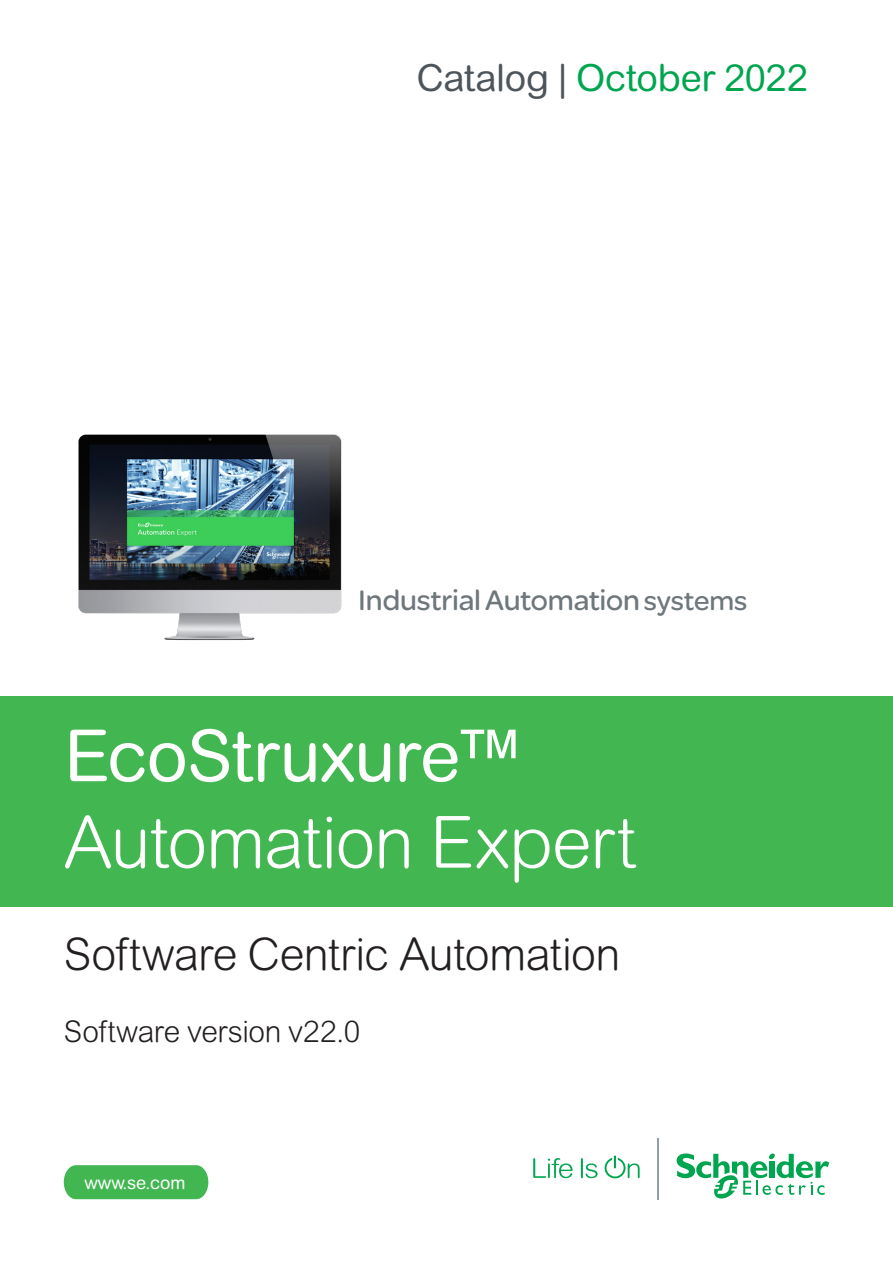
<style>
.page{position:relative;width:893px;height:1263px;background:#fff}
.page>*{position:absolute;margin:0;border:0;box-sizing:border-box;transform-origin:0 0}
.Front_title__55_Regu{font:300 72px/86.4px "Arial Rounded MT Pro";letter-spacing:-.02em;color:#fff}
.Front_sub_title__30{font:300 45px "Arial Rounded MT Pro";letter-spacing:-.01em;color:#231f20}
.Front_Catalog___Mont{font:37.5px "Arial Rounded MT Pro";letter-spacing:-.01em;color:#00a54f}
._1_CATALOGUE{font:30px "SE Optimist";letter-spacing:-.01em;color:#6e777c}
.Front_sub_title__30-2{font:300 30px "Arial Rounded MT Pro";letter-spacing:-.01em;color:#231f20}
.t1{font:18px "Arial Rounded MT Pro";color:#fff}
.s1{color:#4d545a}
.s2{font-size:28.5px}
.s3{font-weight:400}
</style>
<div class="page">
<svg style="left:533px;top:1158px;width:40px;height:20px"></svg>
<svg style="left:581px;top:1158px;width:17px;height:20px"></svg>
<svg style="left:605px;top:1156px;width:35px;height:22px"></svg>
<svg style="left:677px;top:1153px;width:152px;height:46px"></svg>
<hr style="left:658px;top:1138px;width:1px;height:61px;background:#959ea4">
<div style="left:0;top:696px;width:893px;height:211px;background:#42b751"></div>
<div style="left:64px;top:1165px;width:144px;height:34px;background:#42b751"></div>
<img style="left:78px;top:434px;width:264px;height:207px">
<p class="Front_Catalog___Mont" style="left:416px;top:56px;width:393px"><span class="s1">Catalog |</span> October 2022</p>
<p class="_1_CATALOGUE" style="left:358px;top:579px;width:391px">Industrial Automation <span class="s2">systems</span></p>
<p class="Front_title__55_Regu" style="left:64px;top:716px;width:574px"><span class="s3">EcoStruxure™<br></span>Automation Expert</p>
<p class="Front_sub_title__30" style="left:64px;top:928px;width:558px">Software Centric Automation</p>
<p class="Front_sub_title__30-2" style="left:64px;top:1014px;width:298px">Software version v22.0</p>
<p class="t1" style="left:84px;top:1172px;width:103px">www.se.com</p>
</div>
